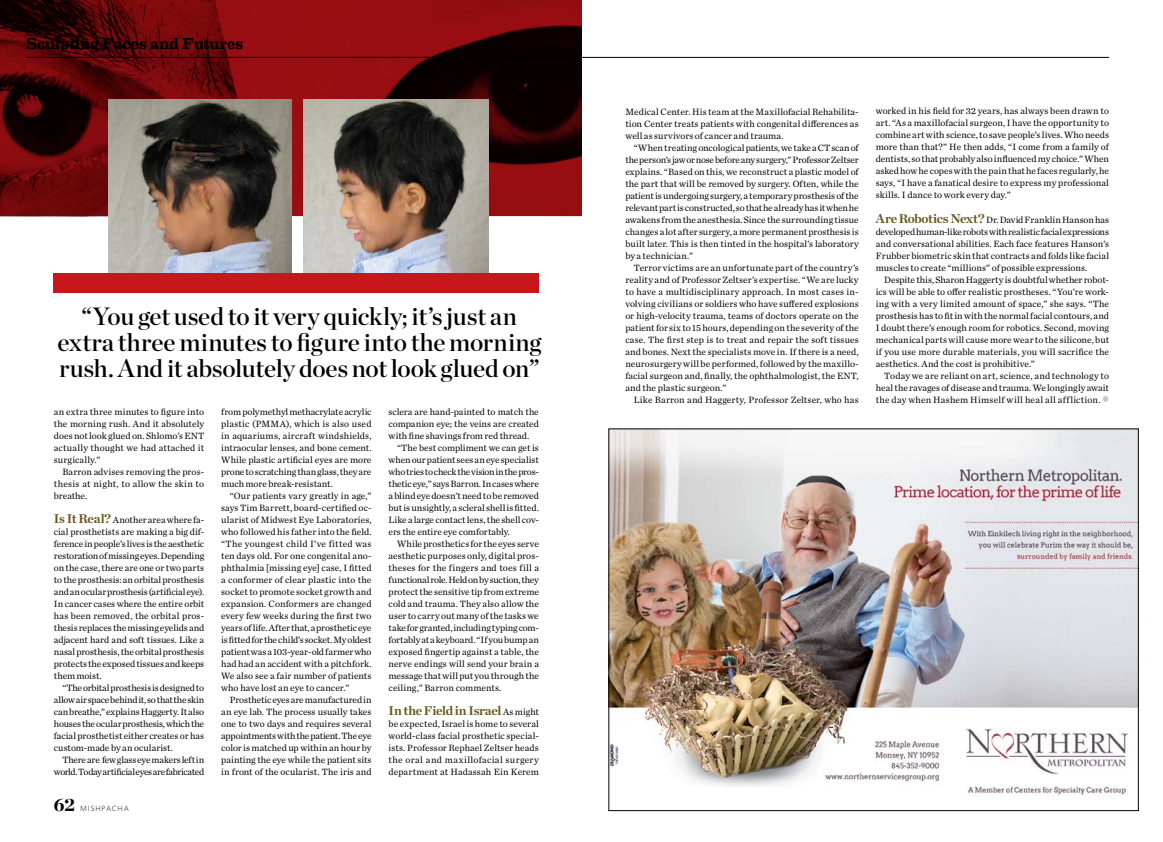
<style>
.page{position:relative;width:1163px;height:842px;background:#fff}
.page>*{position:absolute;margin:0;border:0;box-sizing:border-box;transform-origin:0 0}
.t1{font:25px/26px "Chronicle Display Semi";letter-spacing:-.005em;color:#000;text-align:center}
.t2{font:900 18px "Chronicle Display";color:#000}
.t3{font:700 16px "Eames Century Modern";letter-spacing:.005em;color:#000}
.t4{font:700 13px "Chronicle Deck";letter-spacing:-.025em;color:#6b581c}
.t5{font:9.5px/12px "Chronicle Text G1";letter-spacing:.005em;color:#000;text-align:justify}
.t6{font:9.5px/12px "Chronicle Text G1";letter-spacing:-.03em;color:#000;text-align:right}
.t7{font:300 7.5px "Whitney";letter-spacing:.11em;color:#000}
.s1{font-family:"Chronicle Deck";font-weight:700;font-size:13px;color:#6b581c}
.s2{font-family:"Chronicle Text G1";font-weight:400;font-size:9.5px;color:#000}
</style>
<div class="page">
<svg style="left:0;top:0;width:581px;height:216px;background:#61080b"></svg>
<img style="left:610px;top:430px;width:526px;height:366px">
<img style="left:108px;top:99px;width:183px;height:174px">
<img style="left:304px;top:99px;width:184px;height:174px">
<div style="left:54px;top:273px;width:485px;height:19px;background:#c8161d"></div>
<hr style="left:26px;top:57px;width:1082px;height:1px;background:#000">
<h3 class="t3" style="left:26px;top:31px;width:218px">Sculpting Faces and Futures</h3>
<h1 class="t1" style="left:57px;top:302px;width:485px">“You get used to it very quickly; it’s just an extra three minutes to figure into the morning rush. And it absolutely does not look glued on”</h1>
<p class="t5" style="left:54px;top:405px;width:152px">an extra three minutes to figure into the morning rush. And it absolutely does not look glued on. Shlomo’s ENT actually thought we had attached it surgically.”</p>
<p class="t5" style="left:54px;top:465px;width:152px;text-indent:9px">Barron advises removing the pros&shy;thesis at night, to allow the skin to breathe.</p>
<p class="t5" style="left:54px;top:513px;width:152px"><span class="s1">Is It Real?</span> Another area where fa&shy;cial prosthetists are making a big dif&shy;ference in people’s lives is the aesthetic restoration of missing eyes. Depending on the case, there are one or two parts to the prosthesis: an orbital prosthesis and an ocular prosthesis (artificial eye).<br>In cancer cases where the entire orbit has been removed, the orbital pros&shy;thesis replaces the missing eyelids and adjacent hard and soft tissues. Like a nasal prosthesis, the orbital prosthesis protects the exposed tissues and keeps them moist.</p>
<p class="t5" style="left:54px;top:681px;width:152px;text-indent:9px">“The orbital prosthesis is designed to allow air space behind it, so that the skin can breathe,” explains Haggerty. It also houses the ocular prosthesis, which the facial prosthetist either creates or has custom-made by an ocularist.</p>
<p class="t6" style="left:54px;top:753px;width:152px">There are few glass eye makers left in world. Today artificial eyes are fabricated</p>
<h2 class="t2" style="left:54px;top:789px;width:23px">62</h2>
<p class="t7" style="left:80px;top:803px;width:50px">MISHPACHA</p>
<p class="t5" style="left:221px;top:405px;width:152px">from polymethyl methacrylate acrylic plastic (PMMA), which is also used in aquariums, aircraft windshields, intraocular lenses, and bone cement.<br>While plastic artificial eyes are more prone to scratching than glass, they are much more break-resistant.</p>
<p class="t5" style="left:221px;top:489px;width:152px;text-indent:9px">“Our patients vary greatly in age,” says Tim Barrett, board-certified oc&shy;ularist of Midwest Eye Laboratories, who followed his father into the field. “The youngest child I’ve fitted was ten days old. For one congenital ano&shy;phthalmia [missing eye] case, I fitted a conformer of clear plastic into the socket to promote socket growth and expansion. Conformers are changed every few weeks during the first two years of life. After that, a prosthetic eye is fitted for the child’s socket. My oldest patient was a 103-year-old farmer who had had an accident with a pitchfork.<br>We also see a fair number of patients who have lost an eye to cancer.”</p>
<p class="t5" style="left:221px;top:693px;width:152px;text-indent:9px">Prosthetic eyes are manufactured in an eye lab. The process usually takes one to two days and requires several appointments with the patient. The eye color is matched up within an hour by painting the eye while the patient sits in front of the ocularist. The iris and</p>
<p class="t5" style="left:388px;top:405px;width:152px">sclera are hand-painted to match the companion eye; the veins are created with fine shavings from red thread.</p>
<p class="t5" style="left:388px;top:441px;width:152px;text-indent:9px">“The best compliment we can get is when our patient sees an eye specialist who tries to check the vision in the pros&shy;thetic eye,” says Barron. In cases where a blind eye doesn’t need to be removed but is unsightly, a scleral shell is fitted.<br>Like a large contact lens, the shell cov&shy;ers the entire eye comfortably.</p>
<p class="t5" style="left:388px;top:537px;width:152px;text-indent:9px">While prosthetics for the eyes serve aesthetic purposes only, digital pros&shy;theses for the fingers and toes fill a functional role. Held on by suction, they protect the sensitive tip from extreme cold and trauma. They also allow the user to carry out many of the tasks we take for granted, including typing com&shy;fortably at a keyboard. “If you bump an exposed fingertip against a table, the nerve endings will send your brain a message that will put you through the ceiling,” Barron comments.</p>
<h3 class="t4" style="left:388px;top:700px;width:152px">In the Field in Israel <span class="s2">As might</span></h3>
<p class="t5" style="left:388px;top:717px;width:152px">be expected, Israel is home to several world-class facial prosthetic special&shy;ists. Professor Rephael Zeltser heads the oral and maxillofacial surgery department at Hadassah Ein Kerem</p>
<p class="t5" style="left:625px;top:105px;width:235px">Medical Center. His team at the Maxillofacial Rehabilita&shy;tion Center treats patients with congenital differences as well as survivors of cancer and trauma.</p>
<p class="t5" style="left:625px;top:141px;width:235px;text-indent:9px">“When treating oncological patients, we take a CT scan of the person’s jaw or nose before any surgery,” Professor Zeltser explains. “Based on this, we reconstruct a plastic model of the part that will be removed by surgery. Often, while the patient is undergoing surgery, a temporary prosthesis of the relevant part is constructed, so that he already has it when he awakens from the anesthesia. Since the surrounding tissue changes a lot after surgery, a more permanent prosthesis is built later. This is then tinted in the hospital’s laboratory by a technician.”</p>
<p class="t5" style="left:625px;top:261px;width:235px;text-indent:9px">Terror victims are an unfortunate part of the country’s reality and of Professor Zeltser’s expertise. “We are lucky to have a multidisciplinary approach. In most cases in&shy;volving civilians or soldiers who have suffered explosions or high-velocity trauma, teams of doctors operate on the patient for six to 15 hours, depending on the severity of the case. The first step is to treat and repair the soft tissues and bones. Next the specialists move in. If there is a need, neurosurgery will be performed, followed by the maxillo&shy;facial surgeon and, finally, the ophthalmologist, the ENT, and the plastic surgeon.”</p>
<p class="t5" style="left:633px;top:393px;width:226px">Like Barron and Haggerty, Professor Zeltser, who has</p>
<p class="t5" style="left:875px;top:105px;width:235px">worked in his field for 32 years, has always been drawn to art. “As a maxillofacial surgeon, I have the opportunity to combine art with science, to save people’s lives. Who needs more than that?” He then adds, “I come from a family of dentists, so that probably also influenced my choice.” When asked how he copes with the pain that he faces regularly, he says, “I have a fanatical desire to express my professional skills. I dance to work every day.”</p>
<p class="t5" style="left:875px;top:213px;width:235px"><span class="s1">Are Robotics Next?</span> Dr. David Franklin Hanson has developed human-like robots with realistic facial expressions and conversational abilities. Each face features Hanson’s Frubber biometric skin that contracts and folds like facial muscles to create “millions” of possible expressions.</p>
<p class="t5" style="left:875px;top:273px;width:235px;text-indent:9px">Despite this, Sharon Haggerty is doubtful whether robot&shy;ics will be able to offer realistic prostheses. “You’re work&shy;ing with a very limited amount of space,” she says. “The prosthesis has to fit in with the normal facial contours, and I doubt there’s enough room for robotics. Second, moving mechanical parts will cause more wear to the silicone, but if you use more durable materials, you will sacrifice the aesthetics. And the cost is prohibitive.”</p>
<p class="t5" style="left:875px;top:369px;width:235px;text-indent:9px">Today we are reliant on art, science, and technology to heal the ravages of disease and trauma. We longingly await the day when Hashem Himself will heal all affliction.</p>
</div>
